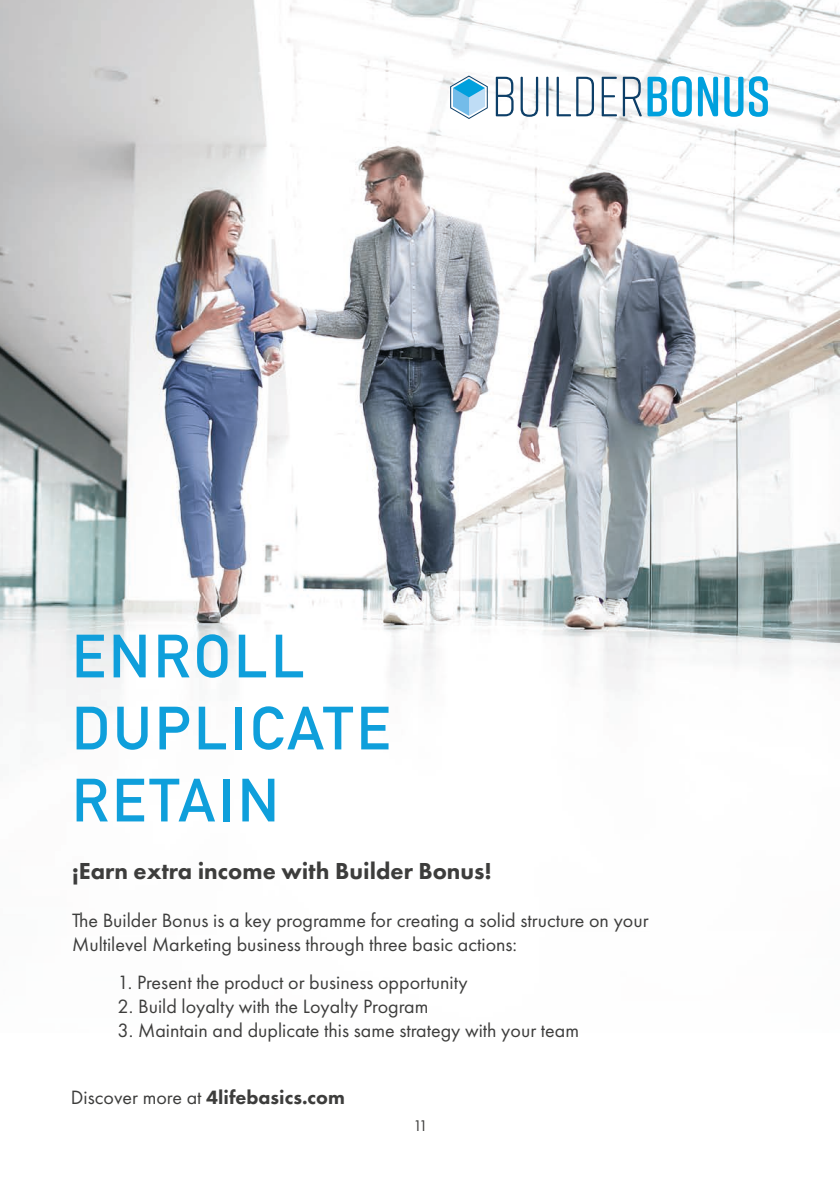
<style>
.page{position:relative;width:840px;height:1191px;background:#fff}
.page>*{position:absolute;margin:0;border:0;box-sizing:border-box;transform-origin:0 0}
.t1{font:700 60px "DIN Alternate";letter-spacing:.06em;color:#0f9fdb}
.t2{font:800 24px "Futura PT";color:#3d3d3c}
.t3{font:20px/24px "Futura PT";color:#3d3d3c}
.t4{font:800 20px "Futura PT";color:#3d3d3c}
.t5{font:16px "Futura PT";color:#3d3d3c}
.s1{font-weight:400}
</style>
<div class="page">
<img style="left:0;top:0;width:839px;height:712px">
<svg style="left:495px;top:77px;width:18px;height:39px"></svg>
<svg style="left:520px;top:77px;width:18px;height:40px"></svg>
<hr style="left:546px;top:77px;width:2px;height:39px;background:#0d3f68">
<svg style="left:556px;top:77px;width:14px;height:39px"></svg>
<svg style="left:576px;top:77px;width:17px;height:39px"></svg>
<svg style="left:601px;top:77px;width:15px;height:39px"></svg>
<svg style="left:622px;top:77px;width:19px;height:39px"></svg>
<svg style="left:647px;top:76px;width:44px;height:41px"></svg>
<svg style="left:697px;top:77px;width:20px;height:39px"></svg>
<svg style="left:723px;top:76px;width:44px;height:41px"></svg>
<svg style="left:449px;top:75px;width:38px;height:44px"></svg>
<p class="t1" style="left:72px;top:610px;width:234px">ENROLL</p>
<p class="t1" style="left:72px;top:682px;width:319px">DUPLICATE</p>
<p class="t1" style="left:72px;top:754px;width:208px">RETAIN</p>
<p class="t2" style="left:72px;top:856px;width:420px">¡Earn extra income with Builder Bonus!</p>
<p class="t3" style="left:72px;top:908px;width:577px">The Builder Bonus is a key programme for creating a solid structure on your<br>Multilevel Marketing business through three basic actions:</p>
<p class="t3" style="left:117px;top:970px;width:351px">1. Present the product or business opportunity</p>
<p class="t3" style="left:117px;top:994px;width:312px">2. Build loyalty with the Loyalty Program</p>
<p class="t3" style="left:117px;top:1018px;width:463px">3. Maintain and duplicate this same strategy with your team</p>
<p class="t4" style="left:71px;top:1085px;width:275px"><span class="s1">Discover more at</span> 4lifebasics.com</p>
<p class="t5" style="left:413px;top:1116px;width:16px">11</p>
</div>
